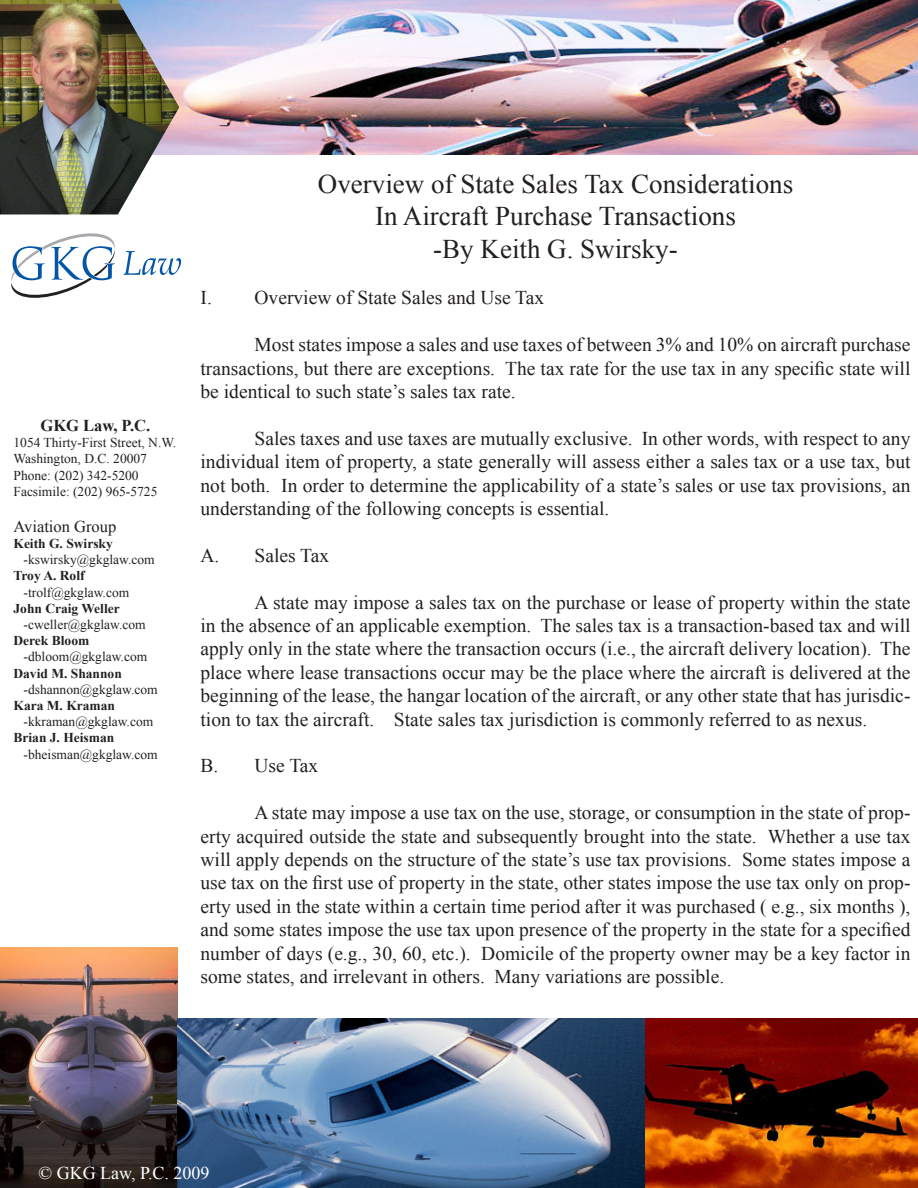
<style>
.page{position:relative;width:918px;height:1188px;background:#fff}
.page>*{position:absolute;margin:0;border:0;box-sizing:border-box;transform-origin:0 0}
.t1{font:27px "Times New Roman";color:#231f20}
.t2{font:19.5px/23.4px "Times New Roman";color:#231f20;text-align:justify}
.t3{font:18px "Times New Roman";color:#fff}
.t4{font:16.5px "Times New Roman";color:#231f20}
.t5{font:700 16.5px "Times New Roman";color:#231f20}
.t6{font:13.5px "Times New Roman";color:#231f20}
.t7{font:700 13.5px "Times New Roman";color:#231f20}
</style>
<div class="page">
<img style="left:179px;top:0;width:739px;height:155px">
<img style="left:0;top:0;width:179px;height:214px">
<svg style="left:11px;top:233px;width:104px;height:65px"></svg>
<svg style="left:124px;top:251px;width:57px;height:24px"></svg>
<img style="left:0;top:948px;width:178px;height:240px">
<img style="left:178px;top:1018px;width:740px;height:170px">
<p class="t5" style="left:40px;top:414px;width:111px">GKG Law, P.C.</p>
<p class="t6" style="left:14px;top:434px;width:164px">1054 Thirty-First Street, N.W.</p>
<p class="t6" style="left:14px;top:450px;width:135px">Washington, D.C. 20007</p>
<p class="t6" style="left:14px;top:466px;width:127px">Phone: (202) 342-5200</p>
<p class="t6" style="left:14px;top:482px;width:145px">Facsimile: (202) 965-5725</p>
<p class="t4" style="left:14px;top:515px;width:104px">Aviation Group</p>
<p class="t7" style="left:14px;top:534px;width:101px">Keith G. Swirsky</p>
<p class="t6" style="left:24px;top:551px;width:133px">-kswirsky@gkglaw.com</p>
<p class="t7" style="left:14px;top:567px;width:73px">Troy A. Rolf</p>
<p class="t6" style="left:24px;top:583px;width:107px">-trolf@gkglaw.com</p>
<p class="t7" style="left:14px;top:599px;width:108px">John Craig Weller</p>
<p class="t6" style="left:24px;top:615px;width:124px">-cweller@gkglaw.com</p>
<p class="t7" style="left:14px;top:631px;width:77px">Derek Bloom</p>
<p class="t6" style="left:24px;top:648px;width:125px">-dbloom@gkglaw.com</p>
<p class="t7" style="left:14px;top:664px;width:110px">David M. Shannon</p>
<p class="t6" style="left:24px;top:680px;width:136px">-dshannon@gkglaw.com</p>
<p class="t7" style="left:14px;top:696px;width:103px">Kara M. Kraman</p>
<p class="t6" style="left:24px;top:713px;width:131px">-kkraman@gkglaw.com</p>
<p class="t7" style="left:14px;top:729px;width:102px">Brian J. Heisman</p>
<p class="t6" style="left:24px;top:745px;width:136px">-bheisman@gkglaw.com</p>
<p class="t1" style="left:318px;top:166px;width:477px">Overview of State Sales Tax Considerations</p>
<p class="t1" style="left:375px;top:198px;width:362px">In Aircraft Purchase Transactions</p>
<p class="t1" style="left:433px;top:230px;width:246px">-By Keith G. Swirsky-</p>
<p class="t2" style="left:201px;top:286px;width:345px">I. Overview of State Sales and Use Tax</p>
<p class="t2" style="left:201px;top:333px;width:711px;text-indent:54px">Most states impose a sales and use taxes of between 3% and 10% on aircraft purchase transactions, but there are exceptions. The tax rate for the use tax in any specific state will be identical to such state’s sales tax rate.</p>
<p class="t2" style="left:201px;top:426px;width:711px;text-indent:54px">Sales taxes and use taxes are mutually exclusive. In other words, with respect to any individual item of property, a state generally will assess either a sales tax or a use tax, but not both. In order to determine the applicability of a state’s sales or use tax provisions, an understanding of the following concepts is essential.</p>
<p class="t2" style="left:201px;top:543px;width:130px">A. Sales Tax</p>
<p class="t2" style="left:201px;top:590px;width:711px;text-indent:54px">A state may impose a sales tax on the purchase or lease of property within the state in the absence of an applicable exemption. The sales tax is a transaction-based tax and will apply only in the state where the transaction occurs (i.e., the aircraft delivery location). The place where lease transactions occur may be the place where the aircraft is delivered at the beginning of the lease, the hangar location of the aircraft, or any other state that has jurisdic&shy;tion to tax the aircraft. State sales tax jurisdiction is commonly referred to as nexus.</p>
<p class="t2" style="left:201px;top:754px;width:119px">B. Use Tax</p>
<p class="t2" style="left:201px;top:801px;width:711px;text-indent:54px">A state may impose a use tax on the use, storage, or consumption in the state of prop&shy;erty acquired outside the state and subsequently brought into the state. Whether a use tax will apply depends on the structure of the state’s use tax provisions. Some states impose a use tax on the first use of property in the state, other states impose the use tax only on prop&shy;erty used in the state within a certain time period after it was purchased ( e.g., six months ), and some states impose the use tax upon presence of the property in the state for a specified number of days (e.g., 30, 60, etc.). Domicile of the property owner may be a key factor in some states, and irrelevant in others. Many variations are possible.</p>
<p class="t3" style="left:39px;top:1161px;width:172px">© GKG Law, P.C. 2009</p>
</div>
